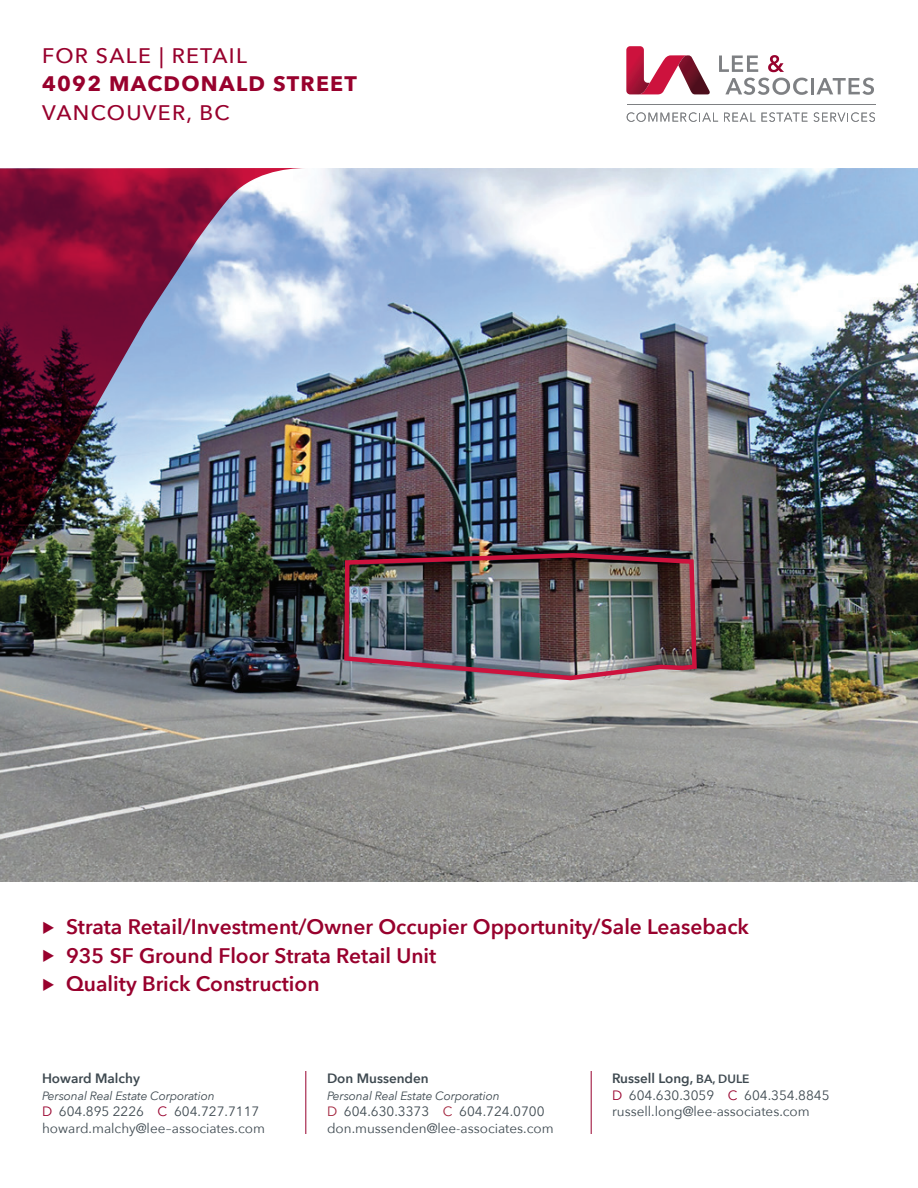
<style>
.page{position:relative;width:918px;height:1188px;background:#fff}
.page>*{position:absolute;margin:0;border:0;box-sizing:border-box;transform-origin:0 0}
.t1{font:600 21px "Avenir Next";color:#98012d}
.For_Sale_or_Lease__M{font:500 21px "Avenir Next";letter-spacing:.06em;color:#98012d}
.Address__Main_Page{font:700 21px "Avenir Next";letter-spacing:.06em;color:#98012d}
.Contact_Details{font:13.5px "Avenir Next";color:#3e4950}
.Contact_Name{font:600 13.5px "Avenir Next";color:#3e4950}
.Contact_Details-2{font:italic 12px "Avenir Next";letter-spacing:-.01em;color:#3e4950}
.s1{color:#98012d}
.s2{color:#a1213a}
.s3{font-size:12px}
</style>
<div class="page">
<img style="left:0;top:168px;width:918px;height:714px">
<img style="left:342px;top:551px;width:357px;height:132px">
<img style="left:0;top:168px;width:306px;height:693px">
<svg style="left:719px;top:56px;width:39px;height:16px"></svg>
<svg style="left:768px;top:55px;width:16px;height:17px"></svg>
<svg style="left:725px;top:78px;width:83px;height:17px"></svg>
<hr style="left:811px;top:78px;width:3px;height:16px;background:#7e8083">
<svg style="left:816px;top:78px;width:58px;height:17px"></svg>
<hr style="left:627px;top:105px;width:249px;height:1px;background:#7e8083">
<svg style="left:626px;top:46px;width:84px;height:48px"></svg>
<svg style="left:724px;top:112px;width:83px;height:10px"></svg>
<svg style="left:814px;top:112px;width:61px;height:10px"></svg>
<svg style="left:627px;top:112px;width:91px;height:10px"></svg>
<hr style="left:306px;top:1071px;width:1px;height:63px;background:#98012d">
<hr style="left:591px;top:1071px;width:1px;height:63px;background:#98012d">
<p class="For_Sale_or_Lease__M" style="left:42px;top:38px;width:207px">FOR SALE | RETAIL</p>
<p class="Address__Main_Page" style="left:42px;top:66px;width:317px">4092 MACDONALD STREET</p>
<p class="For_Sale_or_Lease__M" style="left:42px;top:95px;width:189px">VANCOUVER, BC</p>
<p class="t1" style="left:66px;top:909px;width:685px">Strata Retail/Investment/Owner Occupier Opportunity/Sale Leaseback</p>
<p class="t1" style="left:66px;top:938px;width:372px">935 SF Ground Floor Strata Retail Unit</p>
<p class="t1" style="left:66px;top:966px;width:255px">Quality Brick Construction</p>
<p class="Contact_Name" style="left:42px;top:1067px;width:99px">Howard Malchy</p>
<p class="Contact_Details-2" style="left:42px;top:1085px;width:174px">Personal Real Estate Corporation</p>
<p class="Contact_Details" style="left:42px;top:1100px;width:219px"><span class="s1">D</span> 604.895 2226 <span class="s1">C</span> 604.727.7117</p>
<p class="Contact_Details" style="left:42px;top:1116px;width:225px">howard.malchy@lee-associates.com</p>
<p class="Contact_Name" style="left:327px;top:1067px;width:103px">Don Mussenden</p>
<p class="Contact_Details-2" style="left:327px;top:1085px;width:174px">Personal Real Estate Corporation</p>
<p class="Contact_Details" style="left:327px;top:1100px;width:219px"><span class="s2">D</span> 604.630.3373 <span class="s2">C</span> 604.724.0700</p>
<p class="Contact_Details" style="left:327px;top:1116px;width:228px">don.mussenden@lee-associates.com</p>
<p class="Contact_Name" style="left:612px;top:1067px;width:139px">Russell Long, <span class="s3">BA, DULE</span></p>
<p class="Contact_Details" style="left:612px;top:1083px;width:219px"><span class="s1">D</span> 604.630.3059 <span class="s1">C</span> 604.354.8845</p>
<p class="Contact_Details" style="left:612px;top:1100px;width:199px">russell.long@lee-associates.com</p>
</div>
